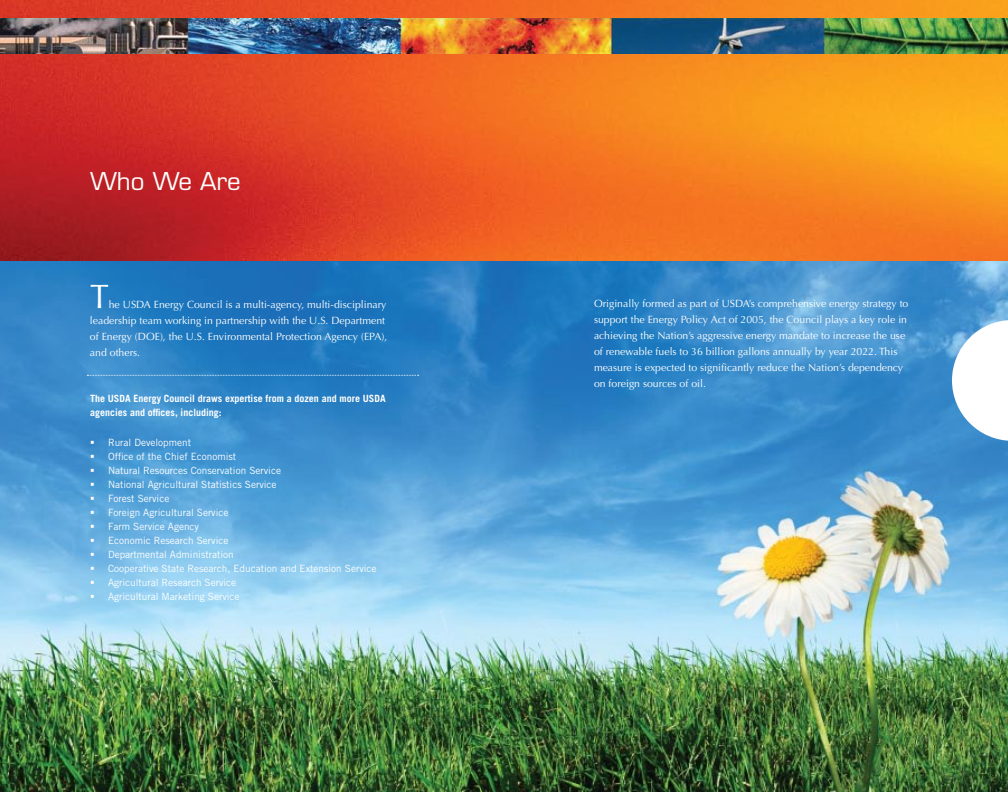
<style>
.page{position:relative;width:1008px;height:792px;background:#fff}
.page>*{position:absolute;margin:0;border:0;box-sizing:border-box;transform-origin:0 0}
.t1{font:33.9px "Optima LT Std";color:#fff}
.t2{font:24px "Eurostile LT Std";color:#fff}
.t3{font:10.5px/16px "Optima LT Std";color:#fff}
.t4{font:10px "Trade Gothic LT Std";color:#fff}
.t5{font:700 10px/14px "Trade Gothic LT Std";color:#fff}
</style>
<div class="page">
<img style="left:0;top:261px;width:1008px;height:531px">
<img style="left:0;top:0;width:1008px;height:261px">
<svg style="left:87px;top:375px;width:332px;height:1px"></svg>
<svg style="left:952px;top:320px;width:56px;height:121px"></svg>
<img style="left:0;top:18px;width:1008px;height:35px">
<h2 class="t2" style="left:90px;top:167px;width:152px">Who We Are</h2>
<h1 class="t1" style="left:90px;top:277px;width:20px">T</h1>
<p class="t3" style="left:90px;top:297px;width:299px;text-indent:19px">he USDA Energy Council is a multi-agency, multi-disciplinary leadership team working in partnership with the U.S. Department of Energy (DOE), the U.S. Environmental Protection Agency (EPA), and others.</p>
<p class="t5" style="left:90px;top:391px;width:297px">The USDA Energy Council draws expertise from a dozen and more USDA agencies and offices, including:</p>
<p class="t4" style="left:90px;top:436px;width:103px">▪ Rural Development</p>
<p class="t4" style="left:90px;top:450px;width:148px">▪ Office of the Chief Economist</p>
<p class="t4" style="left:90px;top:464px;width:193px">▪ Natural Resources Conservation Service</p>
<p class="t4" style="left:90px;top:478px;width:188px">▪ National Agricultural Statistics Service</p>
<p class="t4" style="left:90px;top:492px;width:81px">▪ Forest Service</p>
<p class="t4" style="left:90px;top:506px;width:140px">▪ Foreign Agricultural Service</p>
<p class="t4" style="left:90px;top:520px;width:111px">▪ Farm Service Agency</p>
<p class="t4" style="left:90px;top:534px;width:140px">▪ Economic Research Service</p>
<p class="t4" style="left:90px;top:548px;width:145px">▪ Departmental Administration</p>
<p class="t4" style="left:90px;top:562px;width:288px">▪ Cooperative State Research, Education and Extension Service</p>
<p class="t4" style="left:90px;top:576px;width:148px">▪ Agricultural Research Service</p>
<p class="t4" style="left:90px;top:590px;width:151px">▪ Agricultural Marketing Service</p>
<p class="t3" style="left:594px;top:295px;width:316px">Originally formed as part of USDA’s comprehensive energy strategy to support the Energy Policy Act of 2005, the Council plays a key role in achieving the Nation’s aggressive energy mandate to increase the use of renewable fuels to 36 billion gallons annually by year 2022. This measure is expected to significantly reduce the Nation’s dependency on foreign sources of oil.</p>
</div>
